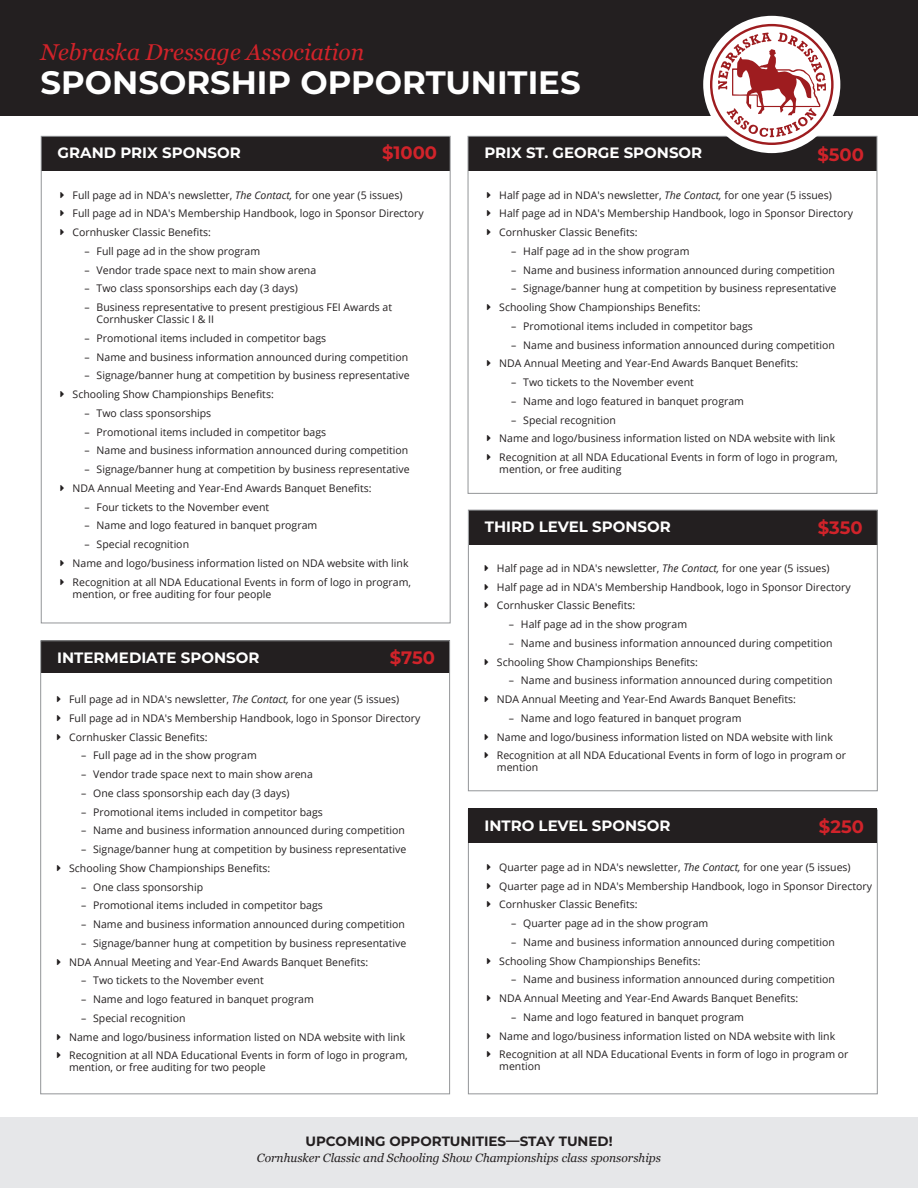
<style>
.page{position:relative;width:918px;height:1188px;background:#fff}
.page>*{position:absolute;margin:0;border:0;box-sizing:border-box;transform-origin:0 0}
.t1{font:700 32.4px "Montserrat";color:#fff}
.t2{font:italic 22.8px "Georgia";color:#d1232a}
.t3{font:700 18px "Montserrat";color:#d1232a}
.t4{font:700 15px "Montserrat";color:#fff}
.t5{font:700 13.5px "Montserrat";color:#231f20}
.t6{font:italic 12px "Georgia";color:#231f20}
.t7{font:10.5px/12px "Open Sans";color:#231f20}
.s1{font-style:italic}
</style>
<div class="page">
<div style="left:0;top:1118px;width:918px;height:70px;background:#e6e7e9"></div>
<div style="left:41px;top:136px;width:409px;height:34px;background:#231f20"></div>
<div style="left:468px;top:136px;width:409px;height:34px;background:#231f20"></div>
<div style="left:468px;top:809px;width:409px;height:34px;background:#231f20"></div>
<div style="left:41px;top:640px;width:409px;height:33px;background:#231f20"></div>
<div style="left:469px;top:510px;width:409px;height:34px;background:#231f20"></div>
<div style="left:0;top:0;width:918px;height:115px;background:#231f20"></div>
<div style="left:468px;top:510px;width:410px;height:281px;border:1px solid #939598"></div>
<div style="left:703px;top:16px;width:137px;height:137px;background:#fff;border-radius:50%"></div>
<svg style="left:710px;top:24px;width:124px;height:121px"></svg>
<p class="t2" style="left:40px;top:35px;width:325px">Nebraska Dressage Association</p>
<p class="t1" style="left:40px;top:59px;width:542px">SPONSORSHIP OPPORTUNITIES</p>
<p class="t3" style="left:382px;top:140px;width:57px">$1000</p>
<p class="t3" style="left:817px;top:141px;width:48px">$500</p>
<p class="t4" style="left:58px;top:142px;width:185px">GRAND PRIX SPONSOR</p>
<p class="t4" style="left:484px;top:142px;width:219px">PRIX ST. GEORGE SPONSOR</p>
<p class="t7" style="left:73px;top:189px;width:331px">Full page ad in NDA's newsletter, <span class="s1">The Contact,</span> for one year (5 issues)</p>
<p class="t7" style="left:73px;top:207px;width:353px">Full page ad in NDA's Membership Handbook, logo in Sponsor Directory</p>
<p class="t7" style="left:73px;top:226px;width:140px">Cornhusker Classic Benefits:</p>
<p class="t7" style="left:85px;top:245px;width:177px">– Full page ad in the show program</p>
<p class="t7" style="left:85px;top:264px;width:233px">– Vendor trade space next to main show arena</p>
<p class="t7" style="left:85px;top:282px;width:215px">– Two class sponsorships each day (3 days)</p>
<p class="t7" style="left:97px;top:301px;width:297px;text-indent:-12px">– Business representative to present prestigious FEI Awards at<br>Cornhusker Classic I &amp; II</p>
<p class="t7" style="left:85px;top:332px;width:243px">– Promotional items included in competitor bags</p>
<p class="t7" style="left:85px;top:351px;width:325px">– Name and business information announced during competition</p>
<p class="t7" style="left:85px;top:369px;width:327px">– Signage/banner hung at competition by business representative</p>
<p class="t7" style="left:73px;top:388px;width:203px">Schooling Show Championships Benefits:</p>
<p class="t7" style="left:85px;top:407px;width:128px">– Two class sponsorships</p>
<p class="t7" style="left:85px;top:426px;width:243px">– Promotional items included in competitor bags</p>
<p class="t7" style="left:85px;top:444px;width:325px">– Name and business information announced during competition</p>
<p class="t7" style="left:85px;top:463px;width:327px">– Signage/banner hung at competition by business representative</p>
<p class="t7" style="left:73px;top:482px;width:301px">NDA Annual Meeting and Year-End Awards Banquet Benefits:</p>
<p class="t7" style="left:85px;top:501px;width:186px">– Four tickets to the November event</p>
<p class="t7" style="left:85px;top:519px;width:234px">– Name and logo featured in banquet program</p>
<p class="t7" style="left:85px;top:538px;width:106px">– Special recognition</p>
<p class="t7" style="left:73px;top:557px;width:337px">Name and logo/business information listed on NDA website with link</p>
<p class="t7" style="left:73px;top:576px;width:340px">Recognition at all NDA Educational Events in form of logo in program, mention, or free auditing for four people</p>
<p class="t4" style="left:57px;top:647px;width:204px">INTERMEDIATE SPONSOR</p>
<p class="t3" style="left:390px;top:644px;width:47px">$750</p>
<p class="t7" style="left:69px;top:693px;width:331px">Full page ad in NDA's newsletter, <span class="s1">The Contact,</span> for one year (5 issues)</p>
<p class="t7" style="left:69px;top:712px;width:353px">Full page ad in NDA's Membership Handbook, logo in Sponsor Directory</p>
<p class="t7" style="left:69px;top:731px;width:140px">Cornhusker Classic Benefits:</p>
<p class="t7" style="left:81px;top:749px;width:177px">– Full page ad in the show program</p>
<p class="t7" style="left:81px;top:768px;width:233px">– Vendor trade space next to main show arena</p>
<p class="t7" style="left:81px;top:787px;width:210px">– One class sponsorship each day (3 days)</p>
<p class="t7" style="left:81px;top:806px;width:243px">– Promotional items included in competitor bags</p>
<p class="t7" style="left:81px;top:824px;width:325px">– Name and business information announced during competition</p>
<p class="t7" style="left:81px;top:843px;width:327px">– Signage/banner hung at competition by business representative</p>
<p class="t7" style="left:69px;top:862px;width:203px">Schooling Show Championships Benefits:</p>
<p class="t7" style="left:81px;top:881px;width:123px">– One class sponsorship</p>
<p class="t7" style="left:81px;top:899px;width:243px">– Promotional items included in competitor bags</p>
<p class="t7" style="left:81px;top:918px;width:325px">– Name and business information announced during competition</p>
<p class="t7" style="left:81px;top:937px;width:327px">– Signage/banner hung at competition by business representative</p>
<p class="t7" style="left:69px;top:956px;width:301px">NDA Annual Meeting and Year-End Awards Banquet Benefits:</p>
<p class="t7" style="left:81px;top:974px;width:184px">– Two tickets to the November event</p>
<p class="t7" style="left:81px;top:993px;width:234px">– Name and logo featured in banquet program</p>
<p class="t7" style="left:81px;top:1012px;width:106px">– Special recognition</p>
<p class="t7" style="left:69px;top:1031px;width:337px">Name and logo/business information listed on NDA website with link</p>
<p class="t7" style="left:69px;top:1049px;width:340px">Recognition at all NDA Educational Events in form of logo in program, mention, or free auditing for two people</p>
<p class="t7" style="left:499px;top:189px;width:334px">Half page ad in NDA's newsletter, <span class="s1">The Contact,</span> for one year (5 issues)</p>
<p class="t7" style="left:499px;top:207px;width:355px">Half page ad in NDA's Membership Handbook, logo in Sponsor Directory</p>
<p class="t7" style="left:499px;top:226px;width:140px">Cornhusker Classic Benefits:</p>
<p class="t7" style="left:511px;top:245px;width:180px">– Half page ad in the show program</p>
<p class="t7" style="left:511px;top:264px;width:325px">– Name and business information announced during competition</p>
<p class="t7" style="left:511px;top:282px;width:327px">– Signage/banner hung at competition by business representative</p>
<p class="t7" style="left:499px;top:301px;width:203px">Schooling Show Championships Benefits:</p>
<p class="t7" style="left:511px;top:320px;width:243px">– Promotional items included in competitor bags</p>
<p class="t7" style="left:511px;top:339px;width:325px">– Name and business information announced during competition</p>
<p class="t7" style="left:499px;top:357px;width:301px">NDA Annual Meeting and Year-End Awards Banquet Benefits:</p>
<p class="t7" style="left:511px;top:376px;width:184px">– Two tickets to the November event</p>
<p class="t7" style="left:511px;top:395px;width:234px">– Name and logo featured in banquet program</p>
<p class="t7" style="left:511px;top:414px;width:106px">– Special recognition</p>
<p class="t7" style="left:499px;top:432px;width:337px">Name and logo/business information listed on NDA website with link</p>
<p class="t7" style="left:499px;top:451px;width:340px">Recognition at all NDA Educational Events in form of logo in program, mention, or free auditing</p>
<p class="t4" style="left:485px;top:516px;width:187px">THIRD LEVEL SPONSOR</p>
<p class="t3" style="left:818px;top:515px;width:46px">$350</p>
<p class="t7" style="left:497px;top:562px;width:334px">Half page ad in NDA's newsletter, <span class="s1">The Contact,</span> for one year (5 issues)</p>
<p class="t7" style="left:497px;top:581px;width:355px">Half page ad in NDA's Membership Handbook, logo in Sponsor Directory</p>
<p class="t7" style="left:497px;top:599px;width:140px">Cornhusker Classic Benefits:</p>
<p class="t7" style="left:509px;top:618px;width:180px">– Half page ad in the show program</p>
<p class="t7" style="left:509px;top:637px;width:325px">– Name and business information announced during competition</p>
<p class="t7" style="left:497px;top:656px;width:203px">Schooling Show Championships Benefits:</p>
<p class="t7" style="left:509px;top:674px;width:325px">– Name and business information announced during competition</p>
<p class="t7" style="left:497px;top:693px;width:301px">NDA Annual Meeting and Year-End Awards Banquet Benefits:</p>
<p class="t7" style="left:509px;top:712px;width:234px">– Name and logo featured in banquet program</p>
<p class="t7" style="left:497px;top:731px;width:337px">Name and logo/business information listed on NDA website with link</p>
<p class="t7" style="left:497px;top:749px;width:351px">Recognition at all NDA Educational Events in form of logo in program or mention</p>
<p class="t4" style="left:484px;top:815px;width:188px">INTRO LEVEL SPONSOR</p>
<p class="t3" style="left:819px;top:814px;width:47px">$250</p>
<p class="t7" style="left:499px;top:861px;width:353px">Quarter page ad in NDA's newsletter, <span class="s1">The Contact,</span> for one year (5 issues)</p>
<p class="t7" style="left:499px;top:879px;width:374px">Quarter page ad in NDA's Membership Handbook, logo in Sponsor Directory</p>
<p class="t7" style="left:499px;top:898px;width:140px">Cornhusker Classic Benefits:</p>
<p class="t7" style="left:511px;top:917px;width:199px">– Quarter page ad in the show program</p>
<p class="t7" style="left:511px;top:936px;width:325px">– Name and business information announced during competition</p>
<p class="t7" style="left:499px;top:954px;width:203px">Schooling Show Championships Benefits:</p>
<p class="t7" style="left:511px;top:973px;width:325px">– Name and business information announced during competition</p>
<p class="t7" style="left:499px;top:992px;width:301px">NDA Annual Meeting and Year-End Awards Banquet Benefits:</p>
<p class="t7" style="left:511px;top:1011px;width:234px">– Name and logo featured in banquet program</p>
<p class="t7" style="left:499px;top:1029px;width:337px">Name and logo/business information listed on NDA website with link</p>
<p class="t7" style="left:499px;top:1048px;width:351px">Recognition at all NDA Educational Events in form of logo in program or mention</p>
<p class="t5" style="left:305px;top:1131px;width:309px">UPCOMING OPPORTUNITIES—STAY TUNED!</p>
<p class="t6" style="left:257px;top:1149px;width:406px">Cornhusker Classic and Schooling Show Championships class sponsorships</p>
</div>
